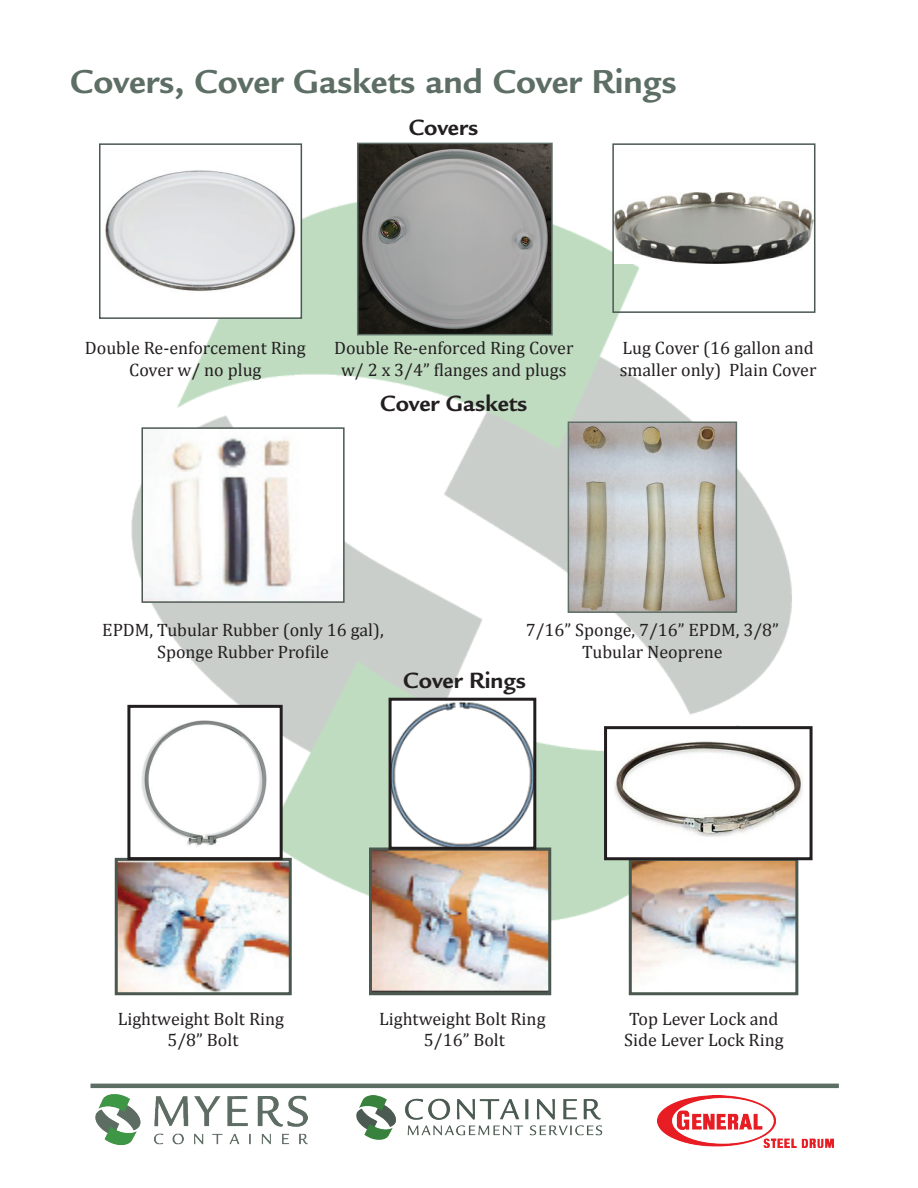
<style>
.page{position:relative;width:918px;height:1188px;background:#fff}
.page>*{position:absolute;margin:0;border:0;box-sizing:border-box;transform-origin:0 0}
.t1{font:700 36px "Legacy Sans Std";color:#5d6e65}
.t2{font:700 24px "Legacy Sans Std";color:#231f20}
.t3{font:18px/21.6px "Cambria";color:#231f20;text-align:center}
</style>
<div class="page">
<img style="left:114px;top:185px;width:699px;height:766px">
<img style="left:105px;top:170px;width:194px;height:146px">
<div style="left:99px;top:143px;width:203px;height:176px;border:2px solid #4a5850"></div>
<img style="left:615px;top:193px;width:197px;height:70px">
<div style="left:612px;top:143px;width:203px;height:170px;border:2px solid #4a5850"></div>
<img style="left:144px;top:430px;width:198px;height:170px">
<div style="left:141px;top:427px;width:204px;height:176px;border:2px solid #4a5850"></div>
<img style="left:119px;top:862px;width:169px;height:129px">
<div style="left:115px;top:858px;width:177px;height:137px;border:3px solid #4a5850"></div>
<img style="left:373px;top:852px;width:174px;height:139px">
<div style="left:369px;top:848px;width:182px;height:147px;border:3px solid #4a5850"></div>
<img style="left:633px;top:862px;width:161px;height:120px">
<div style="left:629px;top:858px;width:169px;height:137px;border:3px solid #4a5850"></div>
<img style="left:95px;top:1094px;width:213px;height:51px">
<img style="left:356px;top:1095px;width:247px;height:45px">
<img style="left:658px;top:1095px;width:176px;height:53px">
<hr style="left:91px;top:1084px;width:748px;height:4px;background:#5d6e65">
<img style="left:131px;top:709px;width:148px;height:147px">
<div style="left:127px;top:705px;width:156px;height:155px;border:3px solid #231f20"></div>
<img style="left:393px;top:702px;width:139px;height:144px">
<div style="left:389px;top:698px;width:147px;height:152px;border:3px solid #231f20"></div>
<img style="left:608px;top:730px;width:201px;height:126px">
<div style="left:604px;top:726px;width:209px;height:134px;border:3px solid #231f20"></div>
<img style="left:360px;top:146px;width:190px;height:186px">
<div style="left:357px;top:143px;width:196px;height:192px;border:2px solid #5d6e65"></div>
<img style="left:571px;top:425px;width:163px;height:185px">
<div style="left:568px;top:422px;width:169px;height:191px;border:2px solid #5d6e65"></div>
<h1 class="t1" style="left:70px;top:61px;width:608px">Covers, Cover Gaskets and Cover Rings</h1>
<h2 class="t2" style="left:409px;top:114px;width:71px">Covers</h2>
<p class="t3" style="left:85px;top:337px;width:222px">Double Re-enforcement Ring<br>Cover w/ no plug</p>
<p class="t3" style="left:334px;top:337px;width:241px">Double Re-enforced Ring Cover w/ 2 x 3/4” flanges and plugs</p>
<p class="t3" style="left:620px;top:337px;width:198px;text-align:left">Lug Cover (16 gallon and smaller only) Plain Cover</p>
<h2 class="t2" style="left:380px;top:390px;width:149px">Cover Gaskets</h2>
<p class="t3" style="left:102px;top:619px;width:283px">EPDM, Tubular Rubber (only 16 gal),<br>Sponge Rubber Profile</p>
<p class="t3" style="left:526px;top:619px;width:255px">7/16” Sponge, 7/16” EPDM, 3/8”<br>Tubular Neoprene</p>
<h2 class="t2" style="left:403px;top:667px;width:124px">Cover Rings</h2>
<p class="t3" style="left:118px;top:1008px;width:168px">Lightweight Bolt Ring<br>5/8” Bolt</p>
<p class="t3" style="left:624px;top:1008px;width:161px;text-align:left">Top Lever Lock and<br>Side Lever Lock Ring</p>
<p class="t3" style="left:379px;top:1008px;width:168px">Lightweight Bolt Ring<br>5/16” Bolt</p>
</div>
